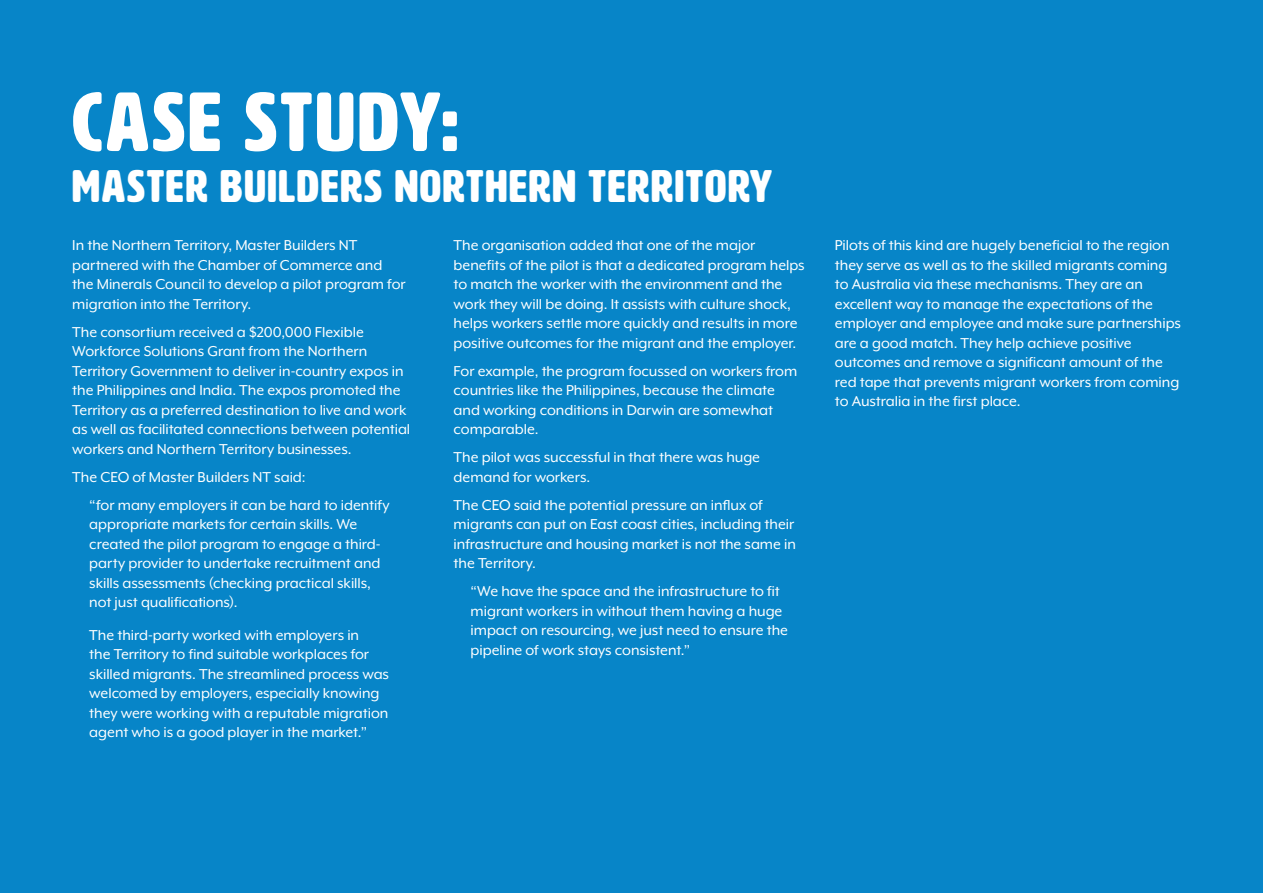
<style>
.page{position:relative;width:1263px;height:893px;background:#0785c8}
.page>*{position:absolute;margin:0;border:0;box-sizing:border-box;transform-origin:0 0}
.Section_head_white_NAME{font:82.5px "HWT Artz";letter-spacing:.04em;color:#fff}
.Section_head_white_HEAD_2{font:45px "HWT Artz";letter-spacing:.04em;color:#fff}
.Body_white{font:16.5px/19.5px "Mr Eaves XL Mod OT";letter-spacing:-.005em;color:#fff}
.Body_white_quote{font:16.5px/19.5px "Mr Eaves XL Mod OT";letter-spacing:-.005em;color:#fff}
</style>
<div class="page">
<p class="Section_head_white_NAME" style="left:72px;top:79px;width:387px">CASE STUDY:</p>
<p class="Section_head_white_HEAD_2" style="left:72px;top:162px;width:701px">MASTER BUILDERS NORTHERN TERRITORY</p>
<p class="Body_white" style="left:72px;top:236px;width:335px">In the Northern Territory, Master Builders NT partnered with the Chamber of Commerce and the Minerals Council to develop a pilot program for migration into the Territory.</p>
<p class="Body_white" style="left:72px;top:322px;width:339px">The consortium received a $200,000 Flexible Workforce Solutions Grant from the Northern Territory Government to deliver in-country expos in the Philippines and India. The expos promoted the Territory as a preferred destination to live and work as well as facilitated connections between potential workers and Northern Territory businesses.</p>
<p class="Body_white" style="left:72px;top:467px;width:235px">The CEO of Master Builders NT said:</p>
<p class="Body_white_quote" style="left:89px;top:495px;width:302px">“for many employers it can be hard to identify appropriate markets for certain skills. We created the pilot program to engage a third&shy;party provider to undertake recruitment and skills assessments (checking practical skills, not just qualifications).</p>
<p class="Body_white_quote" style="left:89px;top:625px;width:301px">The third-party worked with employers in<br>the Territory to find suitable workplaces for skilled migrants. The streamlined process was welcomed by employers, especially knowing they were working with a reputable migration agent who is a good player in the market.”</p>
<p class="Body_white" style="left:454px;top:236px;width:353px">The organisation added that one of the major benefits of the pilot is that a dedicated program helps to match the worker with the environment and the work they will be doing. It assists with culture shock, helps workers settle more quickly and results in more positive outcomes for the migrant and the employer.</p>
<p class="Body_white" style="left:454px;top:361px;width:345px">For example, the program focussed on workers from countries like the Philippines, because the climate and working conditions in Darwin are somewhat comparable.</p>
<p class="Body_white" style="left:454px;top:448px;width:308px">The pilot was successful in that there was huge demand for workers.</p>
<p class="Body_white" style="left:454px;top:495px;width:344px">The CEO said the potential pressure an influx of migrants can put on East coast cities, including their infrastructure and housing market is not the same in the Territory.</p>
<p class="Body_white_quote" style="left:471px;top:582px;width:319px">“We have the space and the infrastructure to fit migrant workers in without them having a huge impact on resourcing, we just need to ensure the pipeline of work stays consistent.”</p>
<p class="Body_white" style="left:835px;top:236px;width:348px">Pilots of this kind are hugely beneficial to the region they serve as well as to the skilled migrants coming to Australia via these mechanisms. They are an excellent way to manage the expectations of the employer and employee and make sure partnerships are a good match. They help achieve positive outcomes and remove a significant amount of the red tape that prevents migrant workers from coming to Australia in the first place.</p>
</div>
